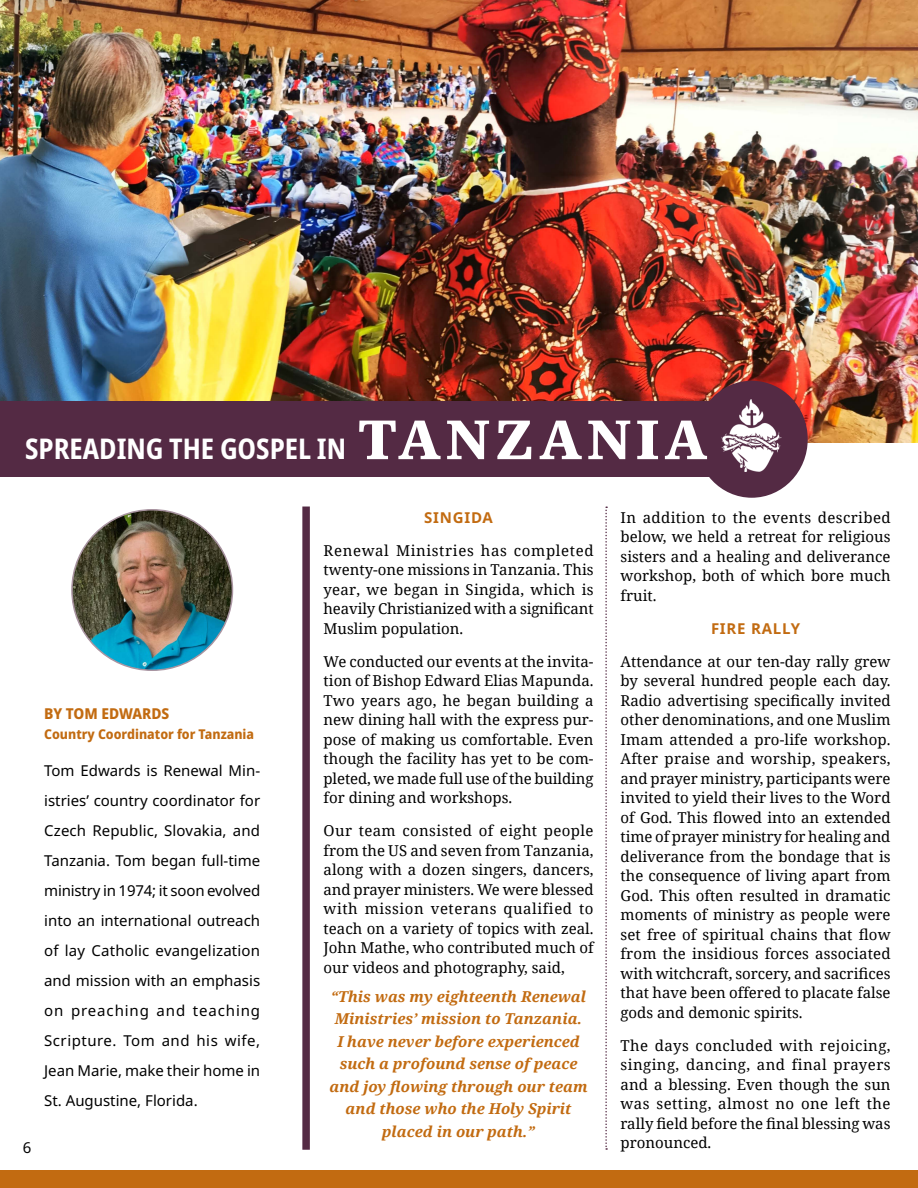
<style>
.page{position:relative;width:918px;height:1188px;background:#fff}
.page>*{position:absolute;margin:0;border:0;box-sizing:border-box;transform-origin:0 0}
.t1{font:700 condensed 28.5px "Noto Sans";color:#fff}
.t2{font:15px/19.5px "Noto Serif";color:#000;text-align:justify}
.t3{font:15px/30px "Noto Sans";color:#000;text-align:justify}
.t4{font:italic 700 15px/22.5px "Noto Serif";color:#c26b11;text-align:center}
.t5{font:700 15px "Noto Sans";letter-spacing:.05em;color:#c26b11}
.t6{font:800 semi-condensed 15px "Noto Sans";color:#c26b11}
.t7{font:800 semi-condensed 13.5px "Noto Sans";color:#c26b11}
.s1{font-family:"Noto Serif";font-weight:900;font-stretch:normal;font-size:54px}
</style>
<div class="page">
<svg style="left:605px;top:507px;width:2px;height:643px"></svg>
<img style="left:72px;top:510px;width:160px;height:160px;border-radius:80px">
<div style="left:302px;top:507px;width:8px;height:643px;background:#542a44"></div>
<div style="left:0;top:1170px;width:918px;height:18px;background:#c26b11"></div>
<img style="left:0;top:0;width:918px;height:442px">
<div style="left:0;top:402px;width:722px;height:75px;background:#542a44"></div>
<div style="left:696px;top:381px;width:112px;height:117px;background:#542a44;border-radius:50%"></div>
<img style="left:722px;top:400px;width:60px;height:71px">
<h1 class="t1" style="left:25px;top:428px;width:683px">SPREADING THE GOSPEL IN <span class="s1">TANZANIA</span></h1>
<p class="t6" style="left:44px;top:703px;width:127px">BY TOM EDWARDS</p>
<p class="t7" style="left:44px;top:724px;width:211px">Country Coordinator for Tanzania</p>
<p class="t3" style="left:44px;top:756px;width:218px">Tom Edwards is Renewal Min&shy;istries’ country coordinator for Czech Republic, Slovakia, and Tanzania. Tom began full-time ministry in 1974; it soon evolved into an international outreach of lay Catholic evangelization and mission with an emphasis on preaching and teaching Scripture. Tom and his wife, Jean Marie, make their home in St. Augustine, Florida.</p>
<p class="t3" style="left:23px;top:1132px;width:10px">6</p>
<p class="t5" style="left:424px;top:507px;width:70px">SINGIDA</p>
<p class="t2" style="left:324px;top:540px;width:272px">Renewal Ministries has completed twenty-one missions in Tanzania. This year, we began in Singida, which is heavily Christianized with a significant Muslim population.</p>
<p class="t2" style="left:324px;top:651px;width:272px">We conducted our events at the invita&shy;tion of Bishop Edward Elias Mapunda.<br>Two years ago, he began building a new dining hall with the express pur&shy;pose of making us comfortable. Even though the facility has yet to be com&shy;pleted, we made full use of the building for dining and workshops.</p>
<p class="t2" style="left:324px;top:820px;width:272px">Our team consisted of eight people from the US and seven from Tanzania, along with a dozen singers, dancers, and prayer ministers. We were blessed with mission veterans qualified to teach on a variety of topics with zeal.<br>John Mathe, who contributed much of our videos and photography, said,</p>
<p class="t4" style="left:330px;top:985px;width:260px">“This was my eighteenth Renewal<br>Ministries’ mission to Tanzania.<br>I have never before experienced such a profound sense of peace and joy flowing through our team and those who the Holy Spirit placed in our path.”</p>
<p class="t2" style="left:621px;top:507px;width:272px">In addition to the events described below, we held a retreat for religious sisters and a healing and deliverance workshop, both of which bore much fruit.</p>
<p class="t5" style="left:711px;top:618px;width:91px">FIRE RALLY</p>
<p class="t2" style="left:621px;top:651px;width:272px">Attendance at our ten-day rally grew by several hundred people each day.<br>Radio advertising specifically invited other denominations, and one Muslim Imam attended a pro-life workshop.<br>After praise and worship, speakers, and prayer ministry, participants were invited to yield their lives to the Word of God. This flowed into an extended time of prayer ministry for healing and deliverance from the bondage that is the consequence of living apart from God. This often resulted in dramatic moments of ministry as people were set free of spiritual chains that flow from the insidious forces associated with witchcraft, sorcery, and sacrifices that have been offered to placate false gods and demonic spirits.</p>
<p class="t2" style="left:621px;top:1035px;width:272px">The days concluded with rejoicing, singing, dancing, and final prayers and a blessing. Even though the sun was setting, almost no one left the rally field before the final blessing was pronounced.</p>
</div>
